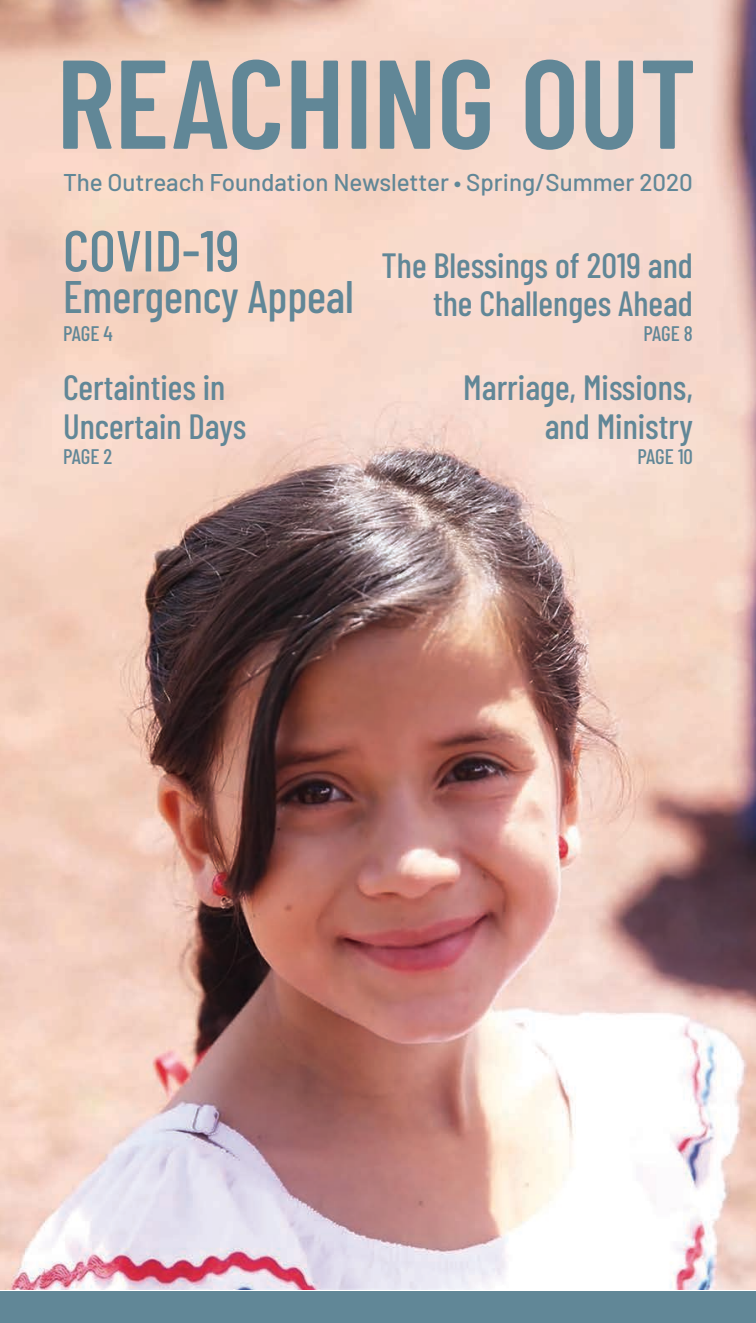
<style>
.page{position:relative;width:756px;height:1323px;background:#fff}
.page>*{position:absolute;margin:0;border:0;box-sizing:border-box;transform-origin:0 0}
.t1{font:600 126px "Barlow Condensed";color:#618797}
.t2{font:500 57.75px "Barlow Condensed";color:#618797}
.t3{font:500 45.5px "Barlow Condensed";color:#618797}
.t4{font:500 35px/38.5px "Barlow Condensed";color:#618797;text-align:right}
.t5{font:500 24.15px "Barlow";color:#618797}
.t6{font:500 21px "Barlow Condensed";letter-spacing:-.015em;color:#618797}
</style>
<div class="page">
<img style="left:0;top:0;width:756px;height:1289px">
<div style="left:0;top:1292px;width:756px;height:31px;background:#618797"></div>
<h1 class="t1" style="left:56px;top:14px;width:641px">REACHING OUT</h1>
<p class="t5" style="left:63px;top:164px;width:632px">The Outreach Foundation Newsletter • Spring/Summer 2020</p>
<h2 class="t2" style="left:63px;top:210px;width:178px">COVID-19</h2>
<h3 class="t3" style="left:63px;top:265px;width:292px">Emergency Appeal</h3>
<p class="t6" style="left:63px;top:319px;width:51px">PAGE 4</p>
<p class="t4" style="left:63px;top:366px;width:185px;text-align:left">Certainties in<br>Uncertain Days</p>
<p class="t6" style="left:63px;top:441px;width:51px">PAGE 2</p>
<p class="t4" style="left:382px;top:243px;width:313px">The Blessings of 2019 and the Challenges Ahead</p>
<p class="t6" style="left:643px;top:319px;width:51px">PAGE 8</p>
<p class="t4" style="left:463px;top:366px;width:231px">Marriage, Missions, and Ministry</p>
<p class="t6" style="left:637px;top:441px;width:57px">PAGE 10</p>
</div>
